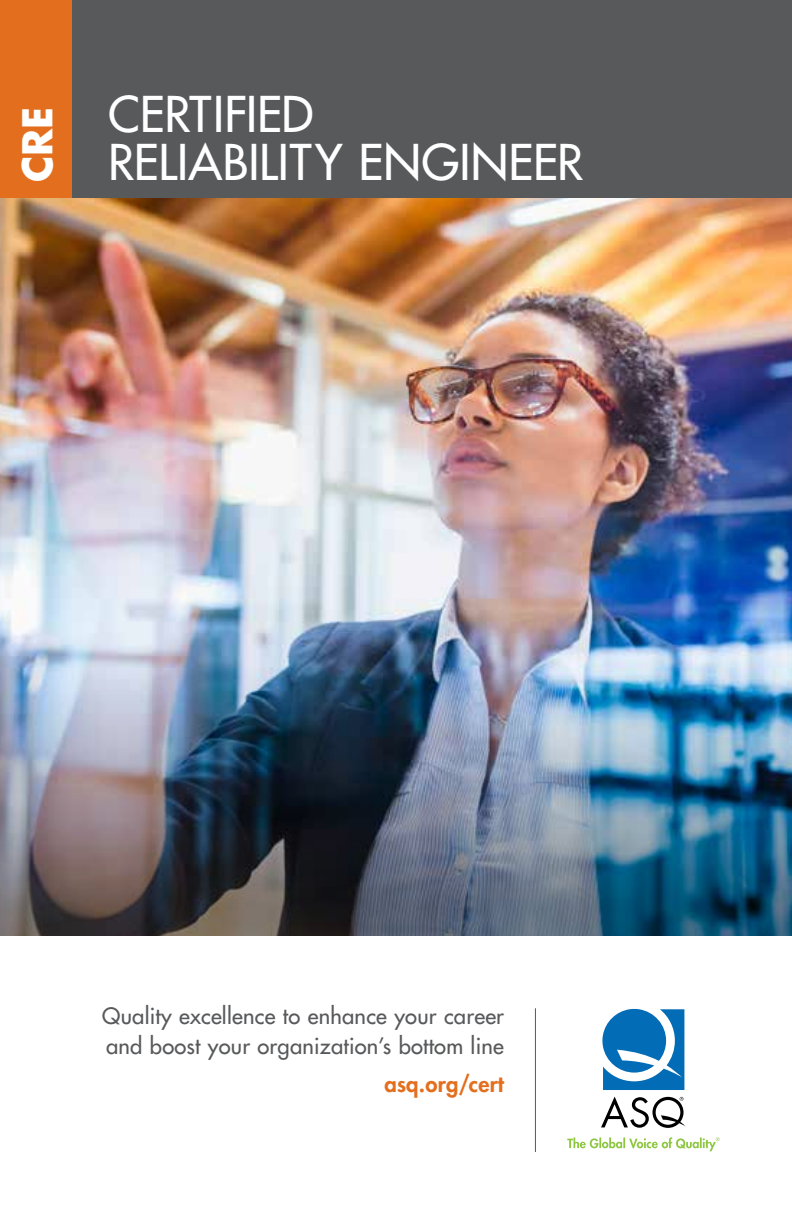
<style>
.page{position:relative;width:792px;height:1224px;background:#fff}
.page>*{position:absolute;margin:0;border:0;box-sizing:border-box;transform-origin:0 0}
.t1{font:500 48px "Futura Std";color:#fff}
.t2{font:700 40px "Futura Std";color:#fff}
.t3{font:500 22px/30px "Futura Std";letter-spacing:.01em;color:#58595b}
.t4{font:800 22px "Futura Std";letter-spacing:.01em;color:#e36f1e}
</style>
<div class="page">
<img style="left:0;top:198px;width:792px;height:238px">
<div style="left:0;top:0;width:72px;height:198px;background:#e36f1e"></div>
<svg style="left:567px;top:1137px;width:153px;height:14px"></svg>
<svg style="left:601px;top:1097px;width:85px;height:31px"></svg>
<svg style="left:602px;top:1009px;width:82px;height:81px"></svg>
<div style="left:72px;top:0;width:720px;height:198px;background:#58595b"></div>
<img style="left:0;top:436px;width:792px;height:500px">
<hr style="left:535px;top:1008px;width:1px;height:144px;background:#58595b">
<h2 class="t2" style="left:11px;top:182px;width:77px;rotate:-90deg">CRE</h2>
<h1 class="t1" style="left:108px;top:84px;width:207px">CERTIFIED</h1>
<h1 class="t1" style="left:108px;top:132px;width:477px">RELIABILITY ENGINEER</h1>
<p class="t3" style="left:102px;top:1001px;width:403px">Quality excellence to enhance your career and boost your organization’s bottom line</p>
<p class="t4" style="left:384px;top:1070px;width:121px">asq.org/cert</p>
</div>
